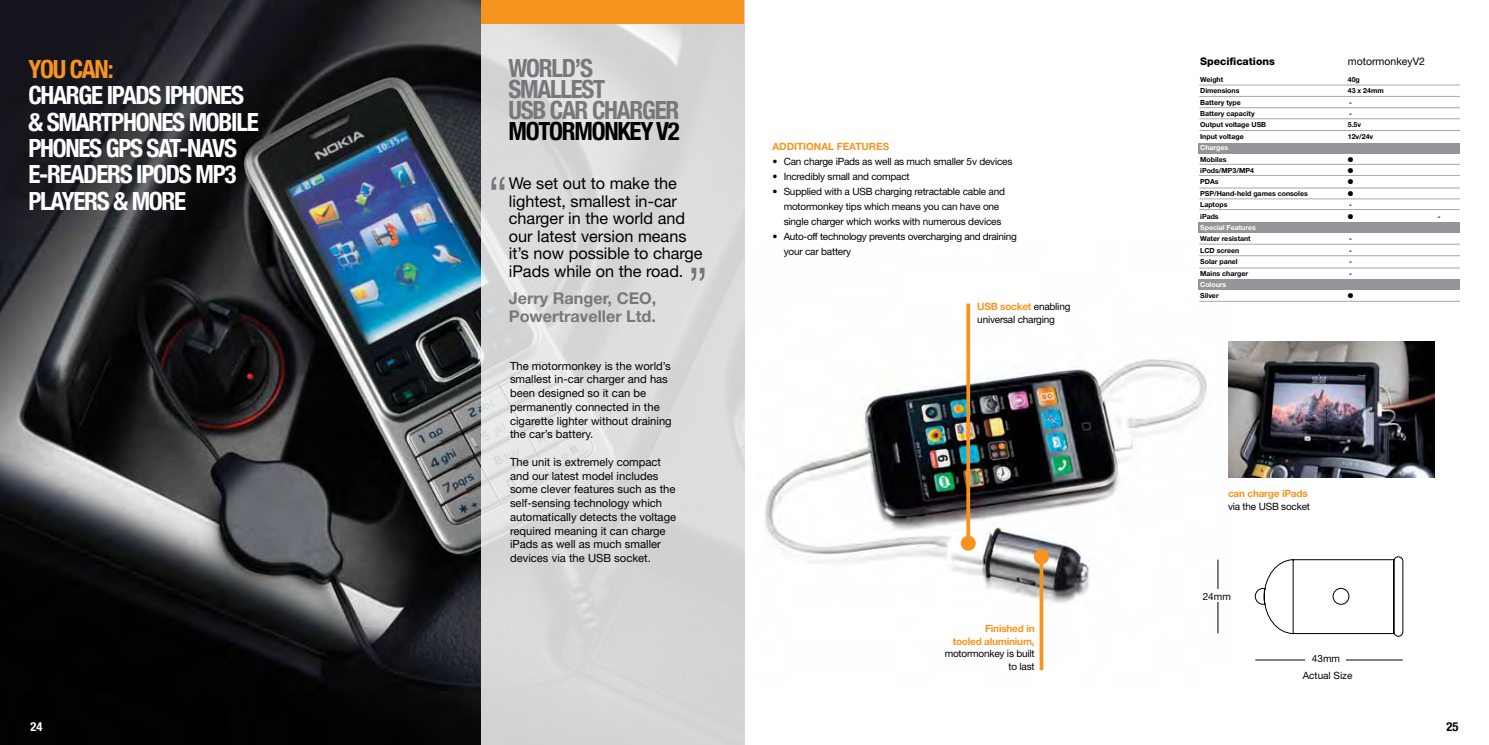
<style>
.page{position:relative;width:1489px;height:745px;background:#fff}
.page>*{position:absolute;margin:0;border:0;box-sizing:border-box;transform-origin:0 0}
.t1{font:condensed 52.12px "Helvetica Neue";color:#77787b}
.t2{font:700 condensed 25px/26.2px "Helvetica Neue";letter-spacing:-.05em;color:#fff}
.t3{font:700 condensed 25px/21.2px "Helvetica Neue";letter-spacing:-.05em;color:#77787b}
.t4{font:700 condensed 25px "Helvetica Neue";letter-spacing:-.05em;color:#000}
.t5{font:700 condensed 25px "Helvetica Neue";color:#f7941e}
.t6{font:16.25px/17.5px "Helvetica Neue";color:#000}
.t7{font:700 16.25px/17.5px "Helvetica Neue";color:#77787b}
.t8{font:700 condensed 12.5px "Helvetica Neue";color:#000}
.t9{font:700 condensed 12.5px "Helvetica Neue";color:#fff}
.t10{font:11.25px/13.8px "Helvetica Neue";color:#000}
.t11{font:800 10.5px "Helvetica Neue";color:#000}
.t12{font:10.5px "Helvetica Neue";color:#000}
.t13{font:10px/15px "Helvetica Neue";letter-spacing:-.02em;color:#000}
.t14{font:700 10px/12.5px "Helvetica Neue";letter-spacing:-.02em;color:#f7941e;text-align:right}
.t15{font:700 10px "Helvetica Neue";color:#f7941e}
.t16{font:10px/16.4px "Helvetica Neue";color:#000;text-align:center}
.t17{font:700 7px "Helvetica Neue";color:#000}
.t18{font:700 7px "Helvetica Neue";color:#fff}
.t19{font:7px "Zapf Dingbats ITC";color:#000}
.s1{font-weight:700;color:#f7941e}
</style>
<div class="page">
<img style="left:0;top:0;width:481px;height:744px">
<img style="left:765px;top:243px;width:466px;height:428px">
<svg style="left:1039px;top:564px;width:4px;height:105px"></svg>
<div style="left:1033px;top:549px;width:15px;height:15px;background:#f7941e;border-radius:50%"></div>
<svg style="left:966px;top:303px;width:4px;height:232px"></svg>
<div style="left:960px;top:535px;width:15px;height:15px;background:#f7941e;border-radius:50%"></div>
<svg style="left:481px;top:0;width:263px;height:744px;fill:#d9d9da"></svg>
<div style="left:481px;top:0;width:262px;height:24px;background:#f7941e"></div>
<hr style="left:1199px;top:96px;width:260px;height:1px;background:#a7a9ac">
<hr style="left:1199px;top:85px;width:260px;height:1px;background:#a7a9ac">
<hr style="left:1199px;top:107px;width:260px;height:1px;background:#a7a9ac">
<hr style="left:1199px;top:118px;width:260px;height:1px;background:#a7a9ac">
<hr style="left:1199px;top:130px;width:260px;height:1px;background:#a7a9ac">
<hr style="left:1199px;top:164px;width:260px;height:1px;background:#a7a9ac">
<hr style="left:1199px;top:188px;width:260px;height:1px;background:#a7a9ac">
<hr style="left:1199px;top:198px;width:260px;height:1px;background:#a7a9ac">
<hr style="left:1199px;top:244px;width:260px;height:1px;background:#a7a9ac">
<hr style="left:1198px;top:255px;width:261px;height:1px;background:#a7a9ac">
<hr style="left:1198px;top:267px;width:261px;height:1px;background:#a7a9ac">
<hr style="left:1199px;top:301px;width:260px;height:1px;background:#a7a9ac">
<hr style="left:1198px;top:175px;width:261px;height:1px;background:#a7a9ac">
<div style="left:1198px;top:143px;width:261px;height:10px;background:#939598"></div>
<div style="left:1198px;top:222px;width:261px;height:10px;background:#939598"></div>
<div style="left:1198px;top:279px;width:261px;height:10px;background:#939598"></div>
<hr style="left:1199px;top:209px;width:260px;height:1px;background:#a7a9ac">
<svg style="left:1254px;top:556px;width:150px;height:81px"></svg>
<hr style="left:1217px;top:559px;width:1px;height:73px;background:#000">
<div style="left:1198px;top:588px;width:36px;height:13px;background:#fff"></div>
<hr style="left:1255px;top:659px;width:147px;height:1px;background:#000">
<div style="left:1305px;top:650px;width:40px;height:20px;background:#fff"></div>
<div style="left:1197px;top:667px;width:260px;height:19px;background:#fff"></div>
<img style="left:1227px;top:341px;width:207px;height:136px">
<h2 class="t5" style="left:28px;top:54px;width:87px">YOUCAN:</h2>
<h2 class="t2" style="left:28px;top:82px;width:232px">CHARGE IPADS IPHONES &amp; SMARTPHONES MOBILE<br>PHONES GPS SAT-NAVS<br>E-READERS IPODS MP3<br>PLAYERS &amp; MORE</h2>
<p class="t9" style="left:31px;top:718px;width:13px">24</p>
<h2 class="t3" style="left:508px;top:57px;width:172px">WORLD’S<br>SMALLEST<br>USB CAR CHARGER</h2>
<h2 class="t4" style="left:508px;top:116px;width:173px">MOTORMONKEY V2</h2>
<h1 class="t1" style="left:487px;top:165px;width:23px">“</h1>
<h3 class="t6" style="left:509px;top:174px;width:195px">We set out to make the lightest, smallest in-car charger in the world and our latest version means it’s now possible to charge iPads while on the road.</h3>
<h3 class="t7" style="left:509px;top:289px;width:149px">Jerry Ranger, CEO,<br>Powertraveller Ltd.</h3>
<h1 class="t1" style="left:708px;top:292px;width:23px;rotate:-180deg">“</h1>
<p class="t10" style="left:510px;top:358px;width:163px">The motormonkey is the world’s smallest in-car charger and has been designed so it can be permanently connected in the cigarette lighter without draining the car’s battery.</p>
<p class="t10" style="left:510px;top:454px;width:168px">The unit is extremely compact and our latest model includes some clever features such as the self-sensing technology which automatically detects the voltage required meaning it can charge iPads as well as much smaller devices via the USB socket.</p>
<p class="t15" style="left:772px;top:140px;width:118px">ADDITIONAL FEATURES</p>
<p class="t13" style="left:772px;top:153px;width:241px">• Can charge iPads as well as much smaller 5v devices</p>
<p class="t13" style="left:772px;top:168px;width:139px">• Incredibly small and compact</p>
<p class="t13" style="left:783px;top:183px;width:223px;text-indent:-11px">• Supplied with a USB charging retractable cable and motormonkey tips which means you can have one single charger which works with numerous devices</p>
<p class="t13" style="left:783px;top:228px;width:234px;text-indent:-11px">• Auto-off technology prevents overcharging and draining your car battery</p>
<p class="t13" style="left:977px;top:300px;width:95px;line-height:12.5px"><span class="s1">USB socket</span> enabling universal charging</p>
<p class="t14" style="left:952px;top:622px;width:83px">Finished in<br>tooled aluminium,</p>
<p class="t13" style="left:944px;top:647px;width:91px;line-height:12.5px;text-align:right">motormonkey is built to last</p>
<p class="t11" style="left:1200px;top:55px;width:76px">Specifications</p>
<p class="t12" style="left:1347px;top:55px;width:79px">motormonkeyV2</p>
<p class="t17" style="left:1200px;top:75px;width:25px">Weight</p>
<p class="t17" style="left:1347px;top:75px;width:14px">40g</p>
<p class="t17" style="left:1200px;top:86px;width:41px">Dimensions</p>
<p class="t17" style="left:1347px;top:86px;width:37px">43 x 24mm</p>
<p class="t17" style="left:1200px;top:98px;width:42px">Battery type</p>
<p class="t17" style="left:1348px;top:98px;width:4px">-</p>
<p class="t17" style="left:1200px;top:109px;width:56px">Battery capacity</p>
<p class="t17" style="left:1348px;top:109px;width:4px">-</p>
<p class="t17" style="left:1200px;top:120px;width:68px">Output voltage USB</p>
<p class="t17" style="left:1347px;top:120px;width:15px">5.5v</p>
<p class="t17" style="left:1200px;top:132px;width:45px">Input voltage</p>
<p class="t17" style="left:1347px;top:132px;width:27px">12v/24v</p>
<p class="t18" style="left:1200px;top:143px;width:30px">Charges</p>
<p class="t17" style="left:1200px;top:155px;width:28px">Mobiles</p>
<p class="t19" style="left:1347px;top:156px;width:7px">●</p>
<p class="t17" style="left:1200px;top:166px;width:55px">iPods/MP3/MP4</p>
<p class="t19" style="left:1347px;top:167px;width:7px">●</p>
<p class="t17" style="left:1200px;top:177px;width:20px">PDAs</p>
<p class="t19" style="left:1347px;top:178px;width:7px">●</p>
<p class="t17" style="left:1200px;top:189px;width:109px">PSP/Hand-held games consoles</p>
<p class="t19" style="left:1347px;top:190px;width:7px">●</p>
<p class="t17" style="left:1200px;top:200px;width:29px">Laptops</p>
<p class="t17" style="left:1348px;top:200px;width:4px">-</p>
<p class="t17" style="left:1200px;top:211px;width:20px">iPads</p>
<p class="t19" style="left:1347px;top:213px;width:7px">●</p>
<p class="t17" style="left:1437px;top:211px;width:4px">-</p>
<p class="t18" style="left:1200px;top:223px;width:57px">Special Features</p>
<p class="t17" style="left:1200px;top:234px;width:52px">Water resistant</p>
<p class="t17" style="left:1348px;top:234px;width:4px">-</p>
<p class="t17" style="left:1200px;top:246px;width:41px">LCD screen</p>
<p class="t17" style="left:1348px;top:246px;width:4px">-</p>
<p class="t17" style="left:1200px;top:257px;width:39px">Solar panel</p>
<p class="t17" style="left:1348px;top:257px;width:4px">-</p>
<p class="t17" style="left:1200px;top:268px;width:49px">Mains charger</p>
<p class="t17" style="left:1348px;top:268px;width:4px">-</p>
<p class="t18" style="left:1200px;top:280px;width:28px">Colours</p>
<p class="t17" style="left:1200px;top:291px;width:20px">Silver</p>
<p class="t19" style="left:1347px;top:292px;width:7px">●</p>
<p class="t14" style="left:1227px;top:487px;width:81px">can charge iPads</p>
<p class="t13" style="left:1227px;top:498px;width:83px">via the USB socket</p>
<p class="t13" style="left:1202px;top:588px;width:30px">24mm</p>
<p class="t16" style="left:1302px;top:650px;width:51px">43mm<br>Actual Size</p>
<p class="t8" style="left:1446px;top:718px;width:14px">25</p>
</div>
